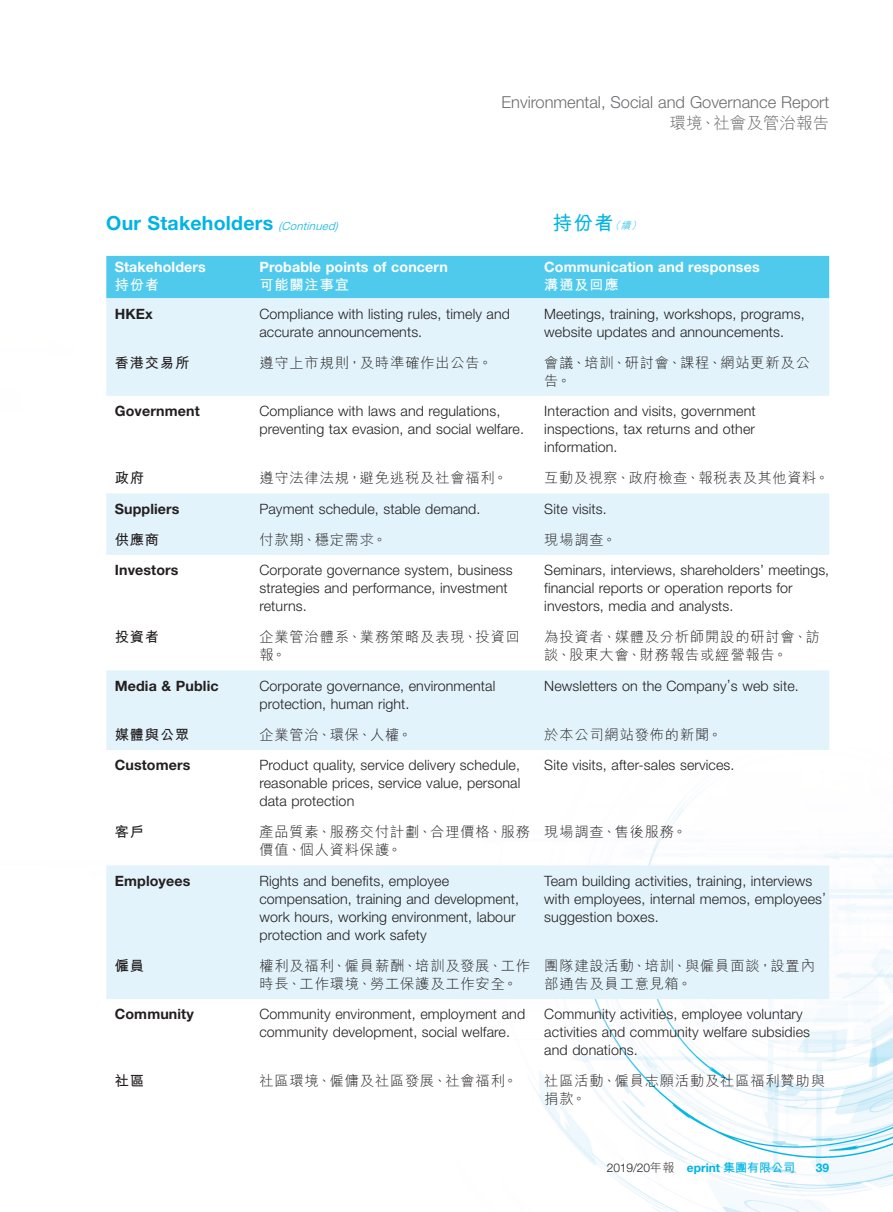
<style>
.page{position:relative;width:893px;height:1212px;background:#fff}
.page>*{position:absolute;margin:0;border:0;box-sizing:border-box;transform-origin:0 0}
.t1{font:700 19.5px "Helvetica Neue LT Std";letter-spacing:.015em;color:#00b4e3}
.t2{font:700 19.5px "M Hei HK";color:#00b4e3}
.t3{font:300 16.5px "Helvetica Neue LT Std";color:#6c6d70}
.t4{font:300 16.5px "M Hei HK";letter-spacing:.005em;color:#636366}
.t5{font:300 14.25px/18px "Helvetica Neue LT Std";letter-spacing:.01em;color:#231f20}
.t6{font:300 14.25px/18px "M Hei HK";letter-spacing:.06em;color:#231f20}
.t7{font:700 14.25px "Helvetica Neue LT Std";letter-spacing:.01em;color:#231f20}
.t8{font:700 14.25px "Helvetica Neue LT Std";letter-spacing:.01em;color:#fff}
.t9{font:700 14.25px "M Hei HK";letter-spacing:.06em;color:#231f20}
.t10{font:300 14.25px "M Hei HK";letter-spacing:.04em;color:#231f20}
.t11{font:700 14.25px "M Hei HK";letter-spacing:.06em;color:#fff}
.t12{font:300 12px "Helvetica Neue LT Std";letter-spacing:-.01em;color:#231f20}
.t13{font:700 12px "Helvetica Neue LT Std";color:#00b4e3}
.s1{font-weight:300;font-style:italic;font-size:9.75px}
.s2{font-weight:300;font-style:italic;font-size:11.25px}
.s3{font-family:"M Hei HK"}
.s4{font-weight:700;color:#00b4e3}
.s5{font-family:"M Hei HK";font-weight:700;color:#00b4e3}
</style>
<div class="page">
<img style="left:106px;top:255px;width:787px;height:957px">
<div style="left:106px;top:256px;width:723px;height:42px;background:#50caec"></div>
<svg style="left:106px;top:298px;width:723px;height:701px;fill:#e2f3fb"></svg>
<p class="t3" style="left:501px;top:92px;width:329px">Environmental, Social and Governance Report</p>
<p class="t4" style="left:669px;top:115px;width:161px">環境、社會及管治報告</p>
<h1 class="t2" style="left:553px;top:209px;width:92px">持份者<span class="s1">（續）</span></h1>
<h1 class="t1" style="left:106px;top:211px;width:233px">Our Stakeholders <span class="s2">(Continued)</span></h1>
<p class="t8" style="left:115px;top:258px;width:92px">Stakeholders</p>
<p class="t8" style="left:259px;top:258px;width:190px">Probable points of concern</p>
<p class="t8" style="left:544px;top:258px;width:217px">Communication and responses</p>
<p class="t11" style="left:115px;top:274px;width:46px">持份者</p>
<p class="t11" style="left:259px;top:274px;width:91px">可能關注事宜</p>
<p class="t11" style="left:544px;top:274px;width:76px">溝通及回應</p>
<p class="t7" style="left:115px;top:305px;width:40px">HKEx</p>
<p class="t5" style="left:259px;top:304px;width:252px">Compliance with listing rules, timely and accurate announcements.</p>
<p class="t5" style="left:544px;top:304px;width:262px">Meetings, training, workshops, programs, website updates and announcements.</p>
<p class="t9" style="left:115px;top:352px;width:76px">香港交易所</p>
<p class="t6" style="left:259px;top:353px;width:234px">遵守上市規則，及時準確作出公告。</p>
<p class="t6" style="left:544px;top:353px;width:267px">會議、培訓、研討會、課程、網站更新及公告。</p>
<p class="t7" style="left:115px;top:402px;width:86px">Government</p>
<p class="t5" style="left:259px;top:402px;width:266px">Compliance with laws and regulations, preventing tax evasion, and social welfare.</p>
<p class="t5" style="left:544px;top:402px;width:213px;text-align:justify">Interaction and visits, government inspections, tax returns and other information.</p>
<p class="t9" style="left:115px;top:467px;width:31px">政府</p>
<p class="t6" style="left:259px;top:469px;width:249px">遵守法律法規，避免逃稅及社會福利。</p>
<p class="t10" style="left:544px;top:470px;width:286px">互動及視察、政府檢查、報稅表及其他資料。</p>
<p class="t7" style="left:115px;top:500px;width:66px">Suppliers</p>
<p class="t5" style="left:259px;top:499px;width:223px">Payment schedule, stable demand.</p>
<p class="t5" style="left:544px;top:499px;width:64px">Site visits.</p>
<p class="t9" style="left:115px;top:529px;width:46px">供應商</p>
<p class="t6" style="left:259px;top:530px;width:129px">付款期、穩定需求。</p>
<p class="t6" style="left:544px;top:530px;width:74px">現場調查。</p>
<p class="t7" style="left:115px;top:561px;width:65px">Investors</p>
<p class="t5" style="left:259px;top:561px;width:255px">Corporate governance system, business strategies and performance, investment returns.</p>
<p class="t5" style="left:544px;top:561px;width:286px">Seminars, interviews, shareholders’ meetings, financial reports or operation reports for investors, media and analysts.</p>
<p class="t9" style="left:115px;top:626px;width:46px">投資者</p>
<p class="t6" style="left:259px;top:628px;width:262px">企業管治體系、業務策略及表現、投資回報。</p>
<p class="t6" style="left:544px;top:628px;width:277px">為投資者、媒體及分析師開設的研討會、訪談、股東大會、財務報告或經營報告。</p>
<p class="t7" style="left:115px;top:677px;width:105px">Media &amp; Public</p>
<p class="t5" style="left:259px;top:676px;width:237px">Corporate governance, environmental protection, human right.</p>
<p class="t5" style="left:544px;top:676px;width:256px">Newsletters on the Company’s web site.</p>
<p class="t9" style="left:115px;top:724px;width:76px">媒體與公眾</p>
<p class="t6" style="left:259px;top:725px;width:154px">企業管治、環保、人權。</p>
<p class="t6" style="left:544px;top:725px;width:179px">於本公司網站發佈的新聞。</p>
<p class="t7" style="left:115px;top:756px;width:77px">Customers</p>
<p class="t5" style="left:259px;top:756px;width:263px;text-align:justify">Product quality, service delivery schedule, reasonable prices, service value, personal data protection</p>
<p class="t5" style="left:544px;top:756px;width:192px">Site visits, after-sales services.</p>
<p class="t9" style="left:115px;top:821px;width:31px">客戶</p>
<p class="t6" style="left:259px;top:823px;width:272px">產品質素、服務交付計劃、合理價格、服務價值、個人資料保護。</p>
<p class="t6" style="left:544px;top:823px;width:144px">現場調查、售後服務。</p>
<p class="t7" style="left:115px;top:872px;width:77px">Employees</p>
<p class="t5" style="left:259px;top:871px;width:261px">Rights and benefits, employee compensation, training and development, work hours, working environment, labour protection and work safety</p>
<p class="t5" style="left:544px;top:871px;width:283px">Team building activities, training, interviews with employees, internal memos, employees’ suggestion boxes.</p>
<p class="t9" style="left:115px;top:955px;width:31px">僱員</p>
<p class="t6" style="left:259px;top:956px;width:272px">權利及福利、僱員薪酬、培訓及發展、工作時長、工作環境、勞工保護及工作安全。</p>
<p class="t6" style="left:544px;top:956px;width:272px">團隊建設活動、培訓、與僱員面談，設置內部通告及員工意見箱。</p>
<p class="t7" style="left:115px;top:1005px;width:80px">Community</p>
<p class="t5" style="left:259px;top:1005px;width:267px">Community environment, employment and community development, social welfare.</p>
<p class="t5" style="left:544px;top:1005px;width:267px">Community activities, employee voluntary activities and community welfare subsidies and donations.</p>
<p class="t9" style="left:115px;top:1070px;width:31px">社區</p>
<p class="t6" style="left:259px;top:1072px;width:260px">社區環境、僱傭及社區發展、社會福利。</p>
<p class="t6" style="left:544px;top:1072px;width:282px">社區活動、僱員志願活動及社區福利贊助與捐款。</p>
<p class="t12" style="left:607px;top:1161px;width:190px">2019/20<span class="s3">年報</span> <span class="s4">eprint</span> <span class="s5">集團有限公司</span></p>
<p class="t13" style="left:816px;top:1160px;width:15px">39</p>
</div>
